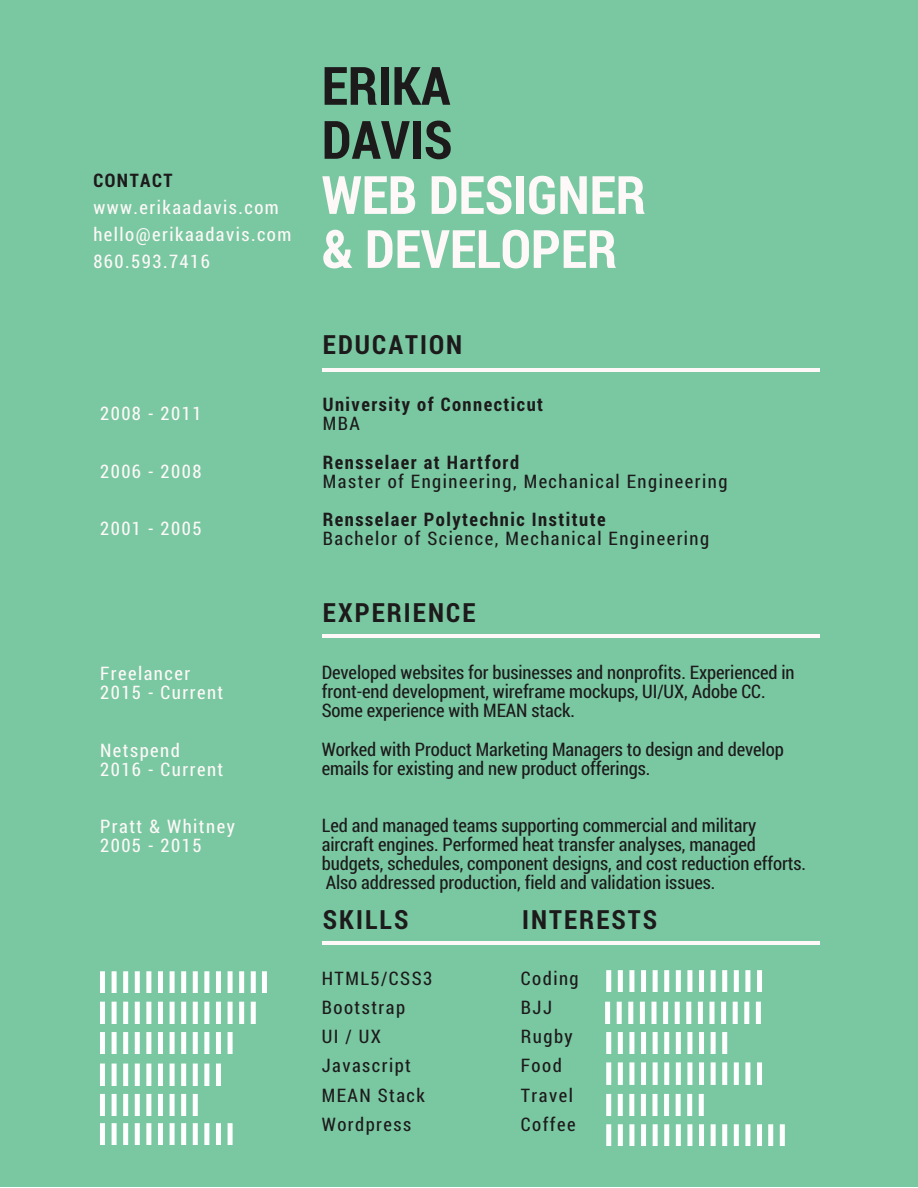
<style>
.page{position:relative;width:918px;height:1188px;background:#fff}
.page>*{position:absolute;margin:0;border:0;box-sizing:border-box;transform-origin:0 0}
.t1{font:700 52.95px/54px "Roboto Condensed";color:#fef8f8}
.t2{font:700 52.95px/54px "Roboto Condensed";color:#1d1a1c}
.t3{font:700 26.4px "Roboto Condensed";letter-spacing:.08em;color:#1d1a1c}
.t4{font:18.75px/19.2px "Roboto Condensed";letter-spacing:-.005em;color:#1d1a1c}
.t5{font:18.75px/29.2px "Roboto Condensed";letter-spacing:.08em;color:#1d1a1c}
.t6{font:18.75px/19.2px "Roboto Condensed";letter-spacing:.08em;color:#fef8f8}
.t7{font:700 18.75px "Roboto Condensed";letter-spacing:.08em;color:#1d1a1c}
</style>
<div class="page">
<div style="left:0;top:0;width:918px;height:1186px;background:#79c8a1"></div>
<hr style="left:322px;top:368px;width:498px;height:3px;background:#fef8f8">
<hr style="left:322px;top:635px;width:498px;height:3px;background:#fef8f8">
<hr style="left:322px;top:942px;width:498px;height:3px;background:#fef8f8">
<svg style="left:100px;top:971px;width:156px;height:22px"></svg>
<svg style="left:262px;top:971px;width:5px;height:22px"></svg>
<svg style="left:100px;top:1002px;width:156px;height:21px"></svg>
<svg style="left:100px;top:1032px;width:133px;height:22px"></svg>
<svg style="left:100px;top:1064px;width:121px;height:21px"></svg>
<svg style="left:100px;top:1094px;width:98px;height:22px"></svg>
<svg style="left:100px;top:1123px;width:133px;height:22px"></svg>
<svg style="left:606px;top:970px;width:156px;height:22px"></svg>
<svg style="left:605px;top:1002px;width:156px;height:21px"></svg>
<svg style="left:606px;top:1032px;width:122px;height:22px"></svg>
<svg style="left:606px;top:1062px;width:156px;height:22px"></svg>
<svg style="left:606px;top:1094px;width:98px;height:22px"></svg>
<svg style="left:606px;top:1124px;width:156px;height:22px"></svg>
<svg style="left:768px;top:1124px;width:17px;height:22px"></svg>
<p class="t7" style="left:93px;top:167px;width:81px">CONTACT</p>
<p class="t6" style="left:93px;top:193px;width:200px;line-height:27px">www.erikaadavis.com hello@erikaadavis.com<br>860.593.7416</p>
<p class="t6" style="left:100px;top:403px;width:103px">2008 - 2011</p>
<p class="t6" style="left:100px;top:461px;width:103px">2006 - 2008</p>
<p class="t6" style="left:100px;top:518px;width:103px">2001 - 2005</p>
<p class="t6" style="left:100px;top:663px;width:125px">Freelancer<br>2015 - Current</p>
<p class="t6" style="left:100px;top:740px;width:125px">Netspend<br>2016 - Current</p>
<p class="t6" style="left:100px;top:816px;width:136px">Pratt &amp; Whitney<br>2005 - 2015</p>
<h1 class="t2" style="left:322px;top:57px;width:132px">ERIKA<br>DAVIS</h1>
<h1 class="t1" style="left:322px;top:166px;width:325px">WEB DESIGNER &amp; DEVELOPER</h1>
<h2 class="t3" style="left:323px;top:327px;width:141px">EDUCATION</h2>
<p class="t7" style="left:323px;top:392px;width:222px">University of Connecticut</p>
<p class="t4" style="left:323px;top:414px;width:39px">MBA</p>
<p class="t7" style="left:323px;top:449px;width:198px">Rensselaer at Hartford</p>
<p class="t5" style="left:323px;top:466px;width:406px">Master of Engineering, Mechanical Engineering</p>
<p class="t7" style="left:323px;top:506px;width:284px">Rensselaer Polytechnic Institute</p>
<p class="t5" style="left:323px;top:523px;width:388px">Bachelor of Science, Mechanical Engineering</p>
<h2 class="t3" style="left:323px;top:594px;width:154px">EXPERIENCE</h2>
<p class="t4" style="left:322px;top:662px;width:474px">Developed websites for businesses and nonprofits. Experienced in front-end development, wireframe mockups, UI/UX, Adobe CC.<br>Some experience with MEAN stack.</p>
<p class="t4" style="left:322px;top:739px;width:464px">Worked with Product Marketing Managers to design and develop emails for existing and new product offerings.</p>
<p class="t4" style="left:322px;top:815px;width:486px">Led and managed teams supporting commercial and military aircraft engines. Performed heat transfer analyses, managed budgets, schedules, component designs, and cost reduction efforts.<br>Also addressed production, field and validation issues.</p>
<h2 class="t3" style="left:323px;top:901px;width:87px">SKILLS</h2>
<p class="t5" style="left:322px;top:963px;width:112px">HTML5/CSS3<br>Bootstrap<br>UI / UX<br>Javascript<br>MEAN Stack<br>Wordpress</p>
<h2 class="t3" style="left:522px;top:901px;width:137px">INTERESTS</h2>
<p class="t5" style="left:521px;top:963px;width:59px">Coding<br>BJJ<br>Rugby<br>Food<br>Travel<br>Coffee</p>
</div>
